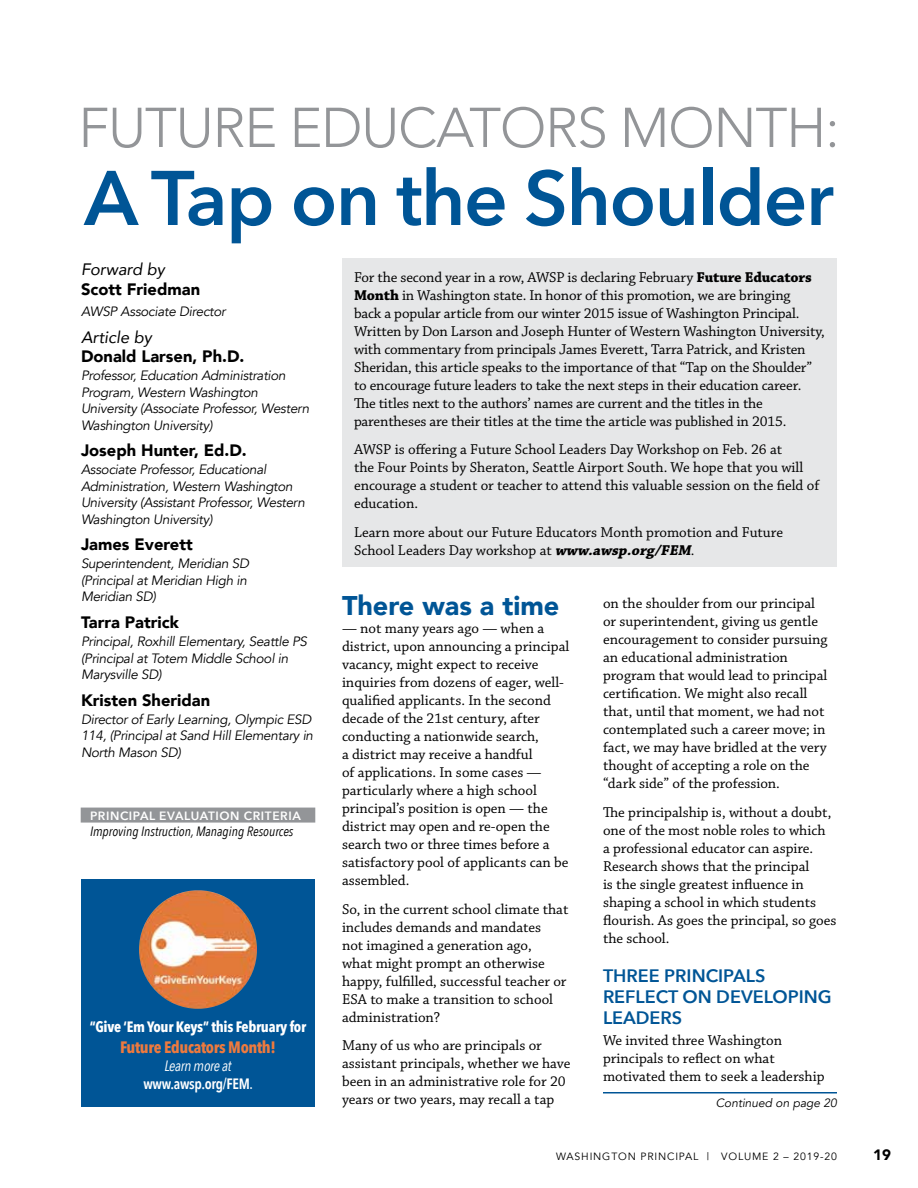
<style>
.page{position:relative;width:918px;height:1188px;background:#fff}
.page>*{position:absolute;margin:0;border:0;box-sizing:border-box;transform-origin:0 0}
.t1{font:600 76.5px "Avenir Next";letter-spacing:-.02em;color:#005596}
.t2{font:300 55.5px "Avenir";letter-spacing:-.02em;color:#939598}
.t3{font:900 27px "Avenir";color:#005596}
.t4{font:600 18px/21px "Avenir Next";color:#005596}
.t5{font:900 16.5px "Avenir";color:#000}
.t6{font:700 16.5px "Avenir Next Condensed";letter-spacing:-.02em;color:#ee7a3e}
.t7{font:italic 16.5px "Avenir";color:#000}
.t8{font:15px/18px "Chaparral Pro";color:#000}
.t9{font:700 15px "Avenir Next Condensed";letter-spacing:-.02em;color:#fff}
.t10{font:600 15px/18px "Avenir Next Condensed";letter-spacing:-.02em;color:#fff;text-align:center}
.t11{font:900 15px "Avenir";color:#000}
.t12{font:italic 13.5px/16.5px "Avenir";letter-spacing:-.02em;color:#000}
.t13{font:italic 13.5px "Avenir Next Condensed";color:#000}
.t14{font:600 12px "Avenir Next";letter-spacing:.05em;color:#fff}
.t15{font:italic 12px "Avenir";color:#000}
.t16{font:10.5px "Avenir";letter-spacing:.08em;color:#000}
.s1{font-weight:400;font-style:italic}
.s2{font-weight:500}
.s3{font-weight:700}
.s4{font-weight:700;font-style:italic}
</style>
<div class="page">
<div style="left:81px;top:879px;width:234px;height:227px;background:#005596"></div>
<hr style="left:603px;top:1092px;width:234px;height:2px;background:#005596">
<div style="left:342px;top:259px;width:495px;height:308px;background:#e6e7e8"></div>
<div style="left:81px;top:808px;width:234px;height:15px;background:#939598"></div>
<img style="left:139px;top:890px;width:118px;height:119px;border-radius:59px">
<h2 class="t2" style="left:78px;top:95px;width:763px">FUTURE EDUCATORS MONTH:</h2>
<h1 class="t1" style="left:84px;top:133px;width:751px">A Tap on the Shoulder</h1>
<p class="t7" style="left:81px;top:259px;width:85px">Forward by</p>
<p class="t5" style="left:81px;top:275px;width:121px">Scott Friedman</p>
<p class="t12" style="left:81px;top:303px;width:146px">AWSP Associate Director</p>
<p class="t7" style="left:81px;top:327px;width:72px">Article by</p>
<p class="t5" style="left:81px;top:342px;width:165px">Donald Larsen, Ph.D.</p>
<p class="t12" style="left:81px;top:368px;width:230px">Professor, Education Administration Program, Western Washington University (Associate Professor, Western Washington University)</p>
<p class="t5" style="left:81px;top:437px;width:167px">Joseph Hunter, Ed.D.</p>
<p class="t12" style="left:81px;top:462px;width:225px">Associate Professor, Educational Administration, Western Washington University (Assistant Professor, Western Washington University)</p>
<p class="t5" style="left:81px;top:531px;width:113px">James Everett</p>
<p class="t12" style="left:81px;top:556px;width:170px">Superintendent, Meridian SD (Principal at Meridian High in<br>Meridian SD)</p>
<p class="t5" style="left:81px;top:608px;width:99px">Tarra Patrick</p>
<p class="t12" style="left:81px;top:633px;width:228px">Principal, Roxhill Elementary, Seattle PS (Principal at Totem Middle School in<br>Marysville SD)</p>
<p class="t5" style="left:81px;top:686px;width:131px">Kristen Sheridan</p>
<p class="t12" style="left:81px;top:711px;width:234px">Director of Early Learning, Olympic ESD<br>114, (Principal at Sand Hill Elementary in<br>North Mason SD)</p>
<p class="t14" style="left:90px;top:805px;width:212px">PRINCIPAL EVALUATION CRITERIA</p>
<p class="t13" style="left:90px;top:823px;width:205px">Improving Instruction, Managing Resources</p>
<p class="t9" style="left:90px;top:1017px;width:218px">“Give ‘Em Your Keys” this February for</p>
<p class="t6" style="left:120px;top:1037px;width:157px">Future Educators Month!</p>
<p class="t10" style="left:143px;top:1056px;width:111px"><span class="s1">Learn more at </span>www.awsp.org/FEM<span class="s2">.</span></p>
<p class="t8" style="left:354px;top:269px;width:473px">For the second year in a row, AWSP is declaring February <span class="s3">Future Educators Month</span> in Washington state. In honor of this promotion, we are bringing<br>back a popular article from our winter 2015 issue of Washington Principal.<br>Written by Don Larson and Joseph Hunter of Western Washington University, with commentary from principals James Everett, Tarra Patrick, and Kristen Sheridan, this article speaks to the importance of that “Tap on the Shoulder” to encourage future leaders to take the next steps in their education career.<br>The titles next to the authors’ names are current and the titles in the parentheses are their titles at the time the article was published in 2015.</p>
<p class="t8" style="left:354px;top:441px;width:467px">AWSP is offering a Future School Leaders Day Workshop on Feb. 26 at<br>the Four Points by Sheraton, Seattle Airport South. We hope that you will encourage a student or teacher to attend this valuable session on the field of education.</p>
<p class="t8" style="left:354px;top:524px;width:431px">Learn more about our Future Educators Month promotion and Future<br>School Leaders Day workshop at <span class="s4">www.awsp.org/FEM</span>.</p>
<h3 class="t3" style="left:342px;top:582px;width:219px">There was a time</h3>
<p class="t8" style="left:342px;top:620px;width:229px">— not many years ago — when a district, upon announcing a principal vacancy, might expect to receive inquiries from dozens of eager, well&shy;qualified applicants. In the second decade of the 21st century, after conducting a nationwide search,<br>a district may receive a handful<br>of applications. In some cases — particularly where a high school principal’s position is open — the district may open and re-open the search two or three times before a satisfactory pool of applicants can be assembled.</p>
<p class="t8" style="left:342px;top:900px;width:228px">So, in the current school climate that includes demands and mandates<br>not imagined a generation ago,<br>what might prompt an otherwise happy, fulfilled, successful teacher or<br>ESA to make a transition to school administration?</p>
<p class="t8" style="left:342px;top:1037px;width:230px">Many of us who are principals or assistant principals, whether we have been in an administrative role for 20 years or two years, may recall a tap</p>
<p class="t8" style="left:603px;top:595px;width:226px">on the shoulder from our principal or superintendent, giving us gentle encouragement to consider pursuing an educational administration program that would lead to principal certification. We might also recall that, until that moment, we had not contemplated such a career move; in fact, we may have bridled at the very thought of accepting a role on the “dark side” of the profession.</p>
<p class="t8" style="left:603px;top:803px;width:235px">The principalship is, without a doubt, one of the most noble roles to which<br>a professional educator can aspire.<br>Research shows that the principal<br>is the single greatest influence in shaping a school in which students flourish. As goes the principal, so goes the school.</p>
<p class="t4" style="left:603px;top:964px;width:230px">THREE PRINCIPALS<br>REFLECT ON DEVELOPING<br>LEADERS</p>
<p class="t8" style="left:603px;top:1031px;width:223px">We invited three Washington principals to reflect on what motivated them to seek a leadership</p>
<p class="t15" style="left:716px;top:1096px;width:123px">Continued on page 20</p>
<p class="t16" style="left:556px;top:1150px;width:283px">WASHINGTON PRINCIPAL | VOLUME 2 – 2019-20</p>
<p class="t11" style="left:873px;top:1142px;width:19px">19</p>
</div>
